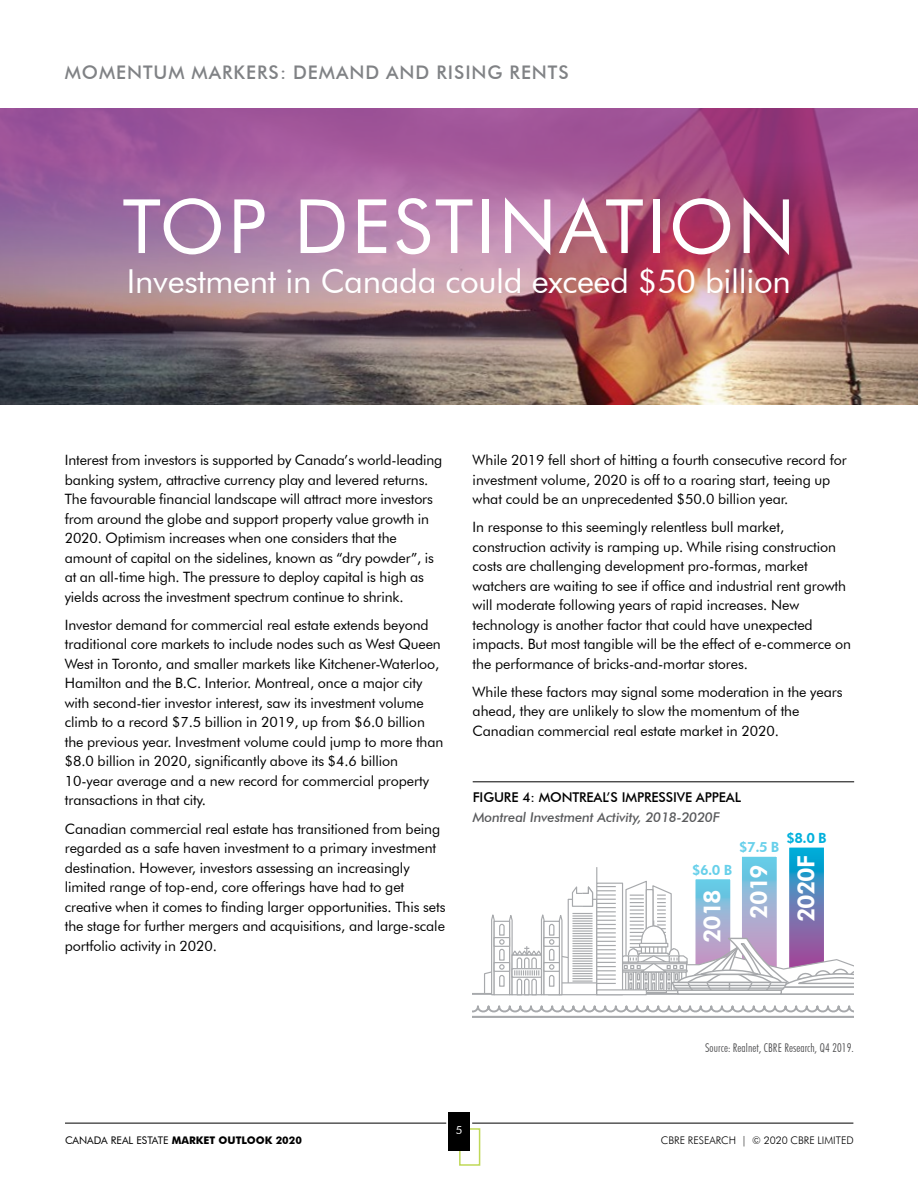
<style>
.page{position:relative;width:918px;height:1188px;background:#fff}
.page>*{position:absolute;margin:0;border:0;box-sizing:border-box;transform-origin:0 0}
.t1{font:75px "Futura BT";letter-spacing:.04em;color:#fff}
.t2{font:33px "Futura BT";letter-spacing:-.01em;color:#fff}
.t3{font:800 23.7px/47.2px "Futura BT";letter-spacing:-.04em;color:#fff}
.t4{font:500 18.75px "Futura BT";letter-spacing:.05em;color:#808285}
.t5{font:14.25px/19.5px "Futura BT";letter-spacing:-.005em;color:#000}
.t6{font:800 14.1px "Futura BT";color:#00b0dc}
.t7{font:italic 500 13.5px "Futura BT";letter-spacing:-.01em;color:#58595b}
.t8{font:500 13.5px "Futura BT";letter-spacing:-.01em;color:#000}
.t9{font:300 condensed 12px "Futura BT";letter-spacing:.01em;color:#4d4d4f}
.t10{font:12px "Futura BT";color:#fff}
.t11{font:11.25px "Futura BT";color:#fff}
.t12{font:700 10.5px "Futura BT";color:#000}
.t13{font:300 10.5px "Futura BT";color:#000}
.s1{font-weight:400}
</style>
<div class="page">
<hr style="left:65px;top:1123px;width:381px;height:1px;background:#000">
<hr style="left:472px;top:1123px;width:381px;height:1px;background:#000">
<div style="left:459px;top:1128px;width:21px;height:38px;border:2px solid #bfd857"></div>
<div style="left:449px;top:1112px;width:21px;height:39px;background:#000"></div>
<img style="left:0;top:393px;width:918px;height:12px">
<img style="left:0;top:108px;width:918px;height:285px">
<div style="left:741px;top:855px;width:37px;height:117px;background:#66cbe6"></div>
<div style="left:739px;top:854px;width:41px;height:120px;border:3px solid #fff"></div>
<div style="left:788px;top:846px;width:37px;height:126px;background:#00a6d4"></div>
<div style="left:786px;top:845px;width:41px;height:129px;border:3px solid #fff"></div>
<svg style="left:473px;top:867px;width:381px;height:151px"></svg>
<hr style="left:473px;top:781px;width:381px;height:1px;background:#000">
<h3 class="t4" style="left:65px;top:61px;width:505px">MOMENTUM MARKERS: DEMAND AND RISING RENTS</h3>
<h1 class="t1" style="left:123px;top:181px;width:674px">TOP DESTINATION</h1>
<h2 class="t2" style="left:127px;top:261px;width:666px">Investment in Canada could exceed $50 billion</h2>
<p class="t5" style="left:65px;top:450px;width:379px">Interest from investors is supported by Canada’s world-leading banking system, attractive currency play and levered returns.<br>The favourable financial landscape will attract more investors from around the globe and support property value growth in 2020. Optimism increases when one considers that the amount of capital on the sidelines, known as “dry powder”, is at an all-time high. The pressure to deploy capital is high as yields across the investment spectrum continue to shrink.</p>
<p class="t5" style="left:65px;top:615px;width:380px">Investor demand for commercial real estate extends beyond traditional core markets to include nodes such as West Queen West in Toronto, and smaller markets like Kitchener-Waterloo, Hamilton and the B.C. Interior. Montreal, once a major city with second-tier investor interest, saw its investment volume climb to a record $7.5 billion in 2019, up from $6.0 billion the previous year. Investment volume could jump to more than $8.0 billion in 2020, significantly above its $4.6 billion 10-year average and a new record for commercial property transactions in that city.</p>
<p class="t5" style="left:65px;top:819px;width:382px">Canadian commercial real estate has transitioned from being regarded as a safe haven investment to a primary investment destination. However, investors assessing an increasingly limited range of top-end, core offerings have had to get creative when it comes to finding larger opportunities. This sets the stage for further mergers and acquisitions, and large-scale portfolio activity in 2020.</p>
<p class="t5" style="left:473px;top:450px;width:376px">While 2019 fell short of hitting a fourth consecutive record for investment volume, 2020 is off to a roaring start, teeing up what could be an unprecedented $50.0 billion year.</p>
<p class="t5" style="left:473px;top:517px;width:380px">In response to this seemingly relentless bull market, construction activity is ramping up. While rising construction costs are challenging development pro-formas, market watchers are waiting to see if office and industrial rent growth will moderate following years of rapid increases. New technology is another factor that could have unexpected impacts. But most tangible will be the effect of e-commerce on the performance of bricks-and-mortar stores.</p>
<p class="t5" style="left:473px;top:682px;width:371px">While these factors may signal some moderation in the years ahead, they are unlikely to slow the momentum of the<br>Canadian commercial real estate market in 2020.</p>
<p class="t8" style="left:473px;top:789px;width:270px">FIGURE 4: MONTREAL’S IMPRESSIVE APPEAL</p>
<p class="t7" style="left:473px;top:809px;width:249px">Montreal Investment Activity, 2018-2020F</p>
<p class="t6" style="left:739px;top:838px;width:42px">$7.5 B</p>
<p class="t6" style="left:786px;top:829px;width:42px">$8.0 B</p>
<p class="t6" style="left:692px;top:862px;width:42px">$6.0 B</p>
<h3 class="t3" style="left:735px;top:922px;width:69px;rotate:-90deg">2019<br>2020F</h3>
<h3 class="t3" style="left:688px;top:943px;width:55px;rotate:-90deg">2018</h3>
<p class="t9" style="left:705px;top:1041px;width:150px">Source: Realnet, CBRE Research, Q4 2019.</p>
<p class="t11" style="left:456px;top:1123px;width:8px">5</p>
<p class="t10" style="left:456px;top:1128px;width:9px">5</p>
<p class="t12" style="left:65px;top:1134px;width:239px"><span class="s1">CANADA REAL ESTATE</span> MARKET OUTLOOK 2020</p>
<p class="t13" style="left:661px;top:1134px;width:194px">CBRE RESEARCH | © 2020 CBRE LIMITED</p>
</div>
